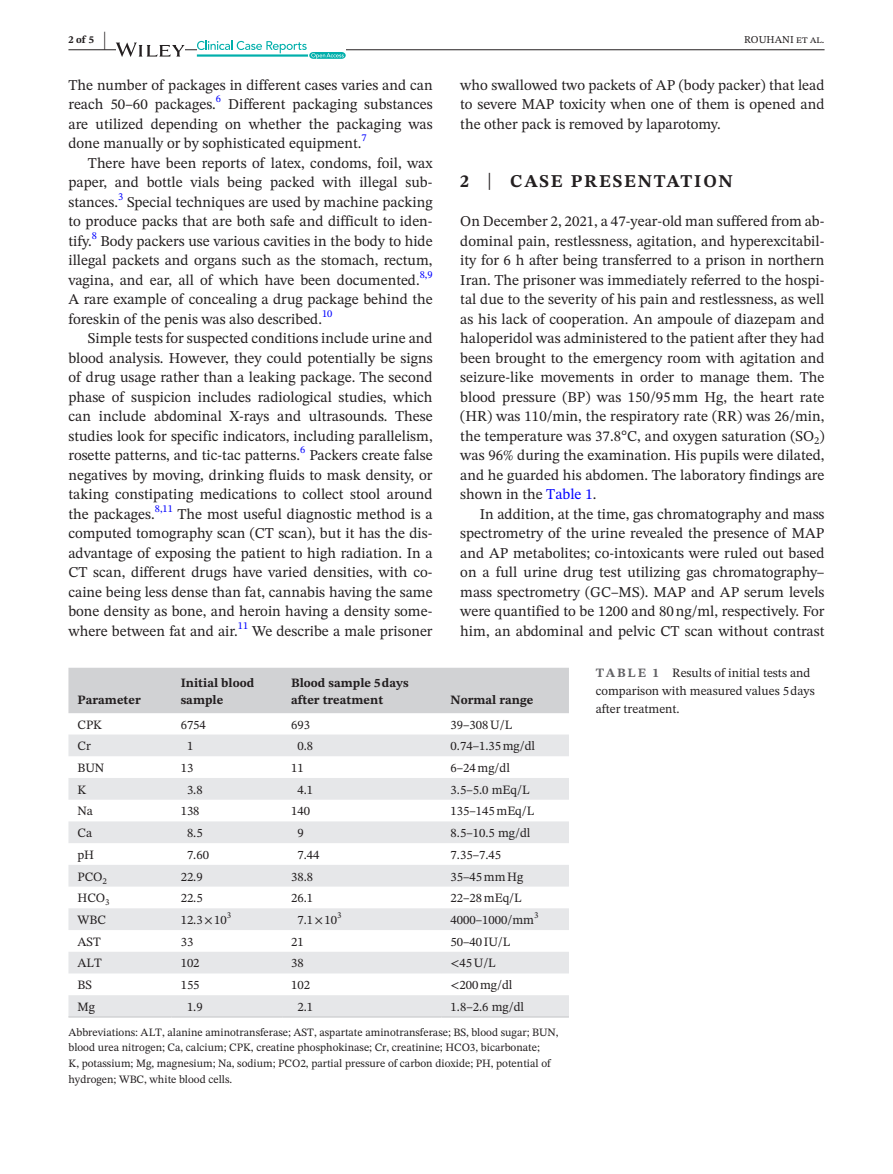
<style>
.page{position:relative;width:893px;height:1174px;background:#fff}
.page>*{position:absolute;margin:0;border:0;box-sizing:border-box;transform-origin:0 0}
.t1{font:700 18px "STIX Two Text";letter-spacing:.1em;color:#231f20}
.t2{font:15px/19.5px "STIX Two Text";color:#231f20;text-align:justify}
.t3{font:12.75px/18px "STIX Two Text";color:#231f20}
.t4{font:700 12.75px/17.2px "STIX Two Text";color:#231f20}
.t5{font:11.25px/15.8px "STIX Two Text";color:#231f20}
.t6{font:10.5px "STIX Two Text";color:#00f}
.t7{font:10.5px "STIX Two Text";color:#231f20}
.t8{font:700 10.5px "STIX Two Text";color:#231f20}
.t9{font:8.85px "STIX Two Text";color:#231f20}
.s1{font-size:21px}
.s2{font-weight:400;font-size:23.7px}
.s3{color:#00f}
.s4{font-family:"STIX"}
.s5{font-weight:700;color:#636366}
</style>
<div class="page">
<hr style="left:68px;top:49px;width:756px;height:1px;background:#231f20">
<svg style="left:116px;top:43px;width:69px;height:14px"></svg>
<svg style="left:197px;top:41px;width:149px;height:18px"></svg>
<div style="left:68px;top:667px;width:501px;height:46px;background:#d1d2d4"></div>
<svg style="left:68px;top:734px;width:501px;height:282px;fill:#e6e7e9"></svg>
<hr style="left:68px;top:1016px;width:104px;height:1px;background:#d1d2d4">
<hr style="left:172px;top:1016px;width:110px;height:1px;background:#d1d2d4">
<hr style="left:282px;top:1016px;width:160px;height:1px;background:#d1d2d4">
<hr style="left:442px;top:1016px;width:127px;height:1px;background:#d1d2d4">
<p class="t8" style="left:68px;top:32px;width:39px">2 of 5 <span class="s1">|</span></p>
<p class="t7" style="left:744px;top:32px;width:82px">ROUHANI et al.</p>
<p class="t2" style="left:68px;top:75px;width:366px">The number of packages in different cases varies and can reach 50–60 packages.</p>
<p class="t2" style="left:460px;top:75px;width:366px">who swallowed two packets of AP (body packer) that lead to severe MAP toxicity when one of them is opened and the other pack is removed by laparotomy.</p>
<p class="t6" style="left:216px;top:91px;width:7px">6</p>
<p class="t2" style="left:68px;top:94px;width:366px;text-indent:160px">Different packaging substances are utilized depending on whether the packaging was done manually or by sophisticated equipment.</p>
<p class="t6" style="left:362px;top:130px;width:7px">7</p>
<p class="t2" style="left:68px;top:153px;width:366px;text-indent:20px">There have been reports of latex, condoms, foil, wax paper, and bottle vials being packed with illegal sub&shy;stances.</p>
<p class="t1" style="left:460px;top:168px;width:274px">2 <span class="s2">|</span> CASE PRESENTATION</p>
<p class="t2" style="left:460px;top:211px;width:366px">On December 2, 2021, a 47-year-old man suffered from ab&shy;dominal pain, restlessness, agitation, and hyperexcitabil&shy;ity for 6 h after being transferred to a prison in northern Iran. The prisoner was immediately referred to the hospi&shy;tal due to the severity of his pain and restlessness, as well as his lack of cooperation. An ampoule of diazepam and haloperidol was administered to the patient after they had been brought to the emergency room with agitation and seizure-like movements in order to manage them. The blood pressure (BP) was 150/95mm Hg, the heart rate (HR) was 110/min, the respiratory rate (RR) was 26/min, the temperature was 37.8°C, and oxygen saturation (SO<sub>2</sub>) was 96% during the examination. His pupils were dilated, and he guarded his abdomen. The laboratory findings are shown in the <span class="s3">Table 1</span>.</p>
<p class="t2" style="left:460px;top:504px;width:366px;text-indent:20px">In addition, at the time, gas chromatography and mass spectrometry of the urine revealed the presence of MAP and AP metabolites; co-intoxicants were ruled out based on a full urine drug test utilizing gas chromatography– mass spectrometry (GC–MS). MAP and AP serum levels were quantified to be 1200 and 80ng/ml, respectively. For him, an abdominal and pelvic CT scan without contrast</p>
<p class="t6" style="left:118px;top:189px;width:7px">3</p>
<p class="t2" style="left:68px;top:192px;width:366px;text-indent:59px">Special techniques are used by machine packing to produce packs that are both safe and difficult to iden&shy;tify.</p>
<p class="t6" style="left:92px;top:228px;width:7px">8</p>
<p class="t2" style="left:68px;top:231px;width:366px;text-indent:32px">Body packers use various cavities in the body to hide illegal packets and organs such as the stomach, rectum, vagina, and ear, all of which have been documented.</p>
<p class="t6" style="left:420px;top:267px;width:14px">8,9</p>
<p class="t2" style="left:68px;top:289px;width:366px">A rare example of concealing a drug package behind the foreskin of the penis was also described.</p>
<p class="t6" style="left:322px;top:306px;width:12px">10</p>
<p class="t2" style="left:68px;top:328px;width:366px;text-indent:20px">Simple tests for suspected conditions include urine and blood analysis. However, they could potentially be signs of drug usage rather than a leaking package. The second phase of suspicion includes radiological studies, which can include abdominal X-rays and ultrasounds. These studies look for specific indicators, including parallelism, rosette patterns, and tic-tac patterns.</p>
<p class="t6" style="left:300px;top:442px;width:7px">6</p>
<p class="t2" style="left:68px;top:445px;width:366px;text-indent:241px">Packers create false negatives by moving, drinking fluids to mask density, or taking constipating medications to collect stool around the packages.</p>
<p class="t6" style="left:155px;top:501px;width:20px">8,11</p>
<p class="t2" style="left:68px;top:504px;width:366px;text-indent:109px">The most useful diagnostic method is a computed tomography scan (CT scan), but it has the dis&shy;advantage of exposing the patient to high radiation. In a CT scan, different drugs have varied densities, with co&shy;caine being less dense than fat, cannabis having the same bone density as bone, and heroin having a density some&shy;where between fat and air.</p>
<p class="t6" style="left:238px;top:618px;width:12px">11</p>
<p class="t2" style="left:252px;top:621px;width:182px">We describe a male prisoner</p>
<p class="t4" style="left:77px;top:691px;width:65px">Parameter</p>
<p class="t4" style="left:181px;top:674px;width:75px">Initial blood sample</p>
<p class="t4" style="left:291px;top:674px;width:119px">Blood sample 5days after treatment</p>
<p class="t4" style="left:451px;top:691px;width:84px">Normal range</p>
<p class="t3" style="left:77px;top:715px;width:26px">CPK</p>
<p class="t3" style="left:181px;top:715px;width:27px">6754</p>
<p class="t3" style="left:291px;top:715px;width:20px">693</p>
<p class="t3" style="left:451px;top:715px;width:63px">39–308U/L</p>
<p class="t3" style="left:77px;top:737px;width:15px">Cr</p>
<p class="t3" style="left:187px;top:737px;width:8px">1</p>
<p class="t3" style="left:297px;top:737px;width:17px">0.8</p>
<p class="t3" style="left:451px;top:737px;width:86px">0.74–1.35mg/dl</p>
<p class="t3" style="left:77px;top:758px;width:28px">BUN</p>
<p class="t3" style="left:181px;top:758px;width:14px">13</p>
<p class="t3" style="left:291px;top:758px;width:14px">11</p>
<p class="t3" style="left:451px;top:758px;width:61px">6–24mg/dl</p>
<p class="t3" style="left:77px;top:780px;width:10px">K</p>
<p class="t3" style="left:187px;top:780px;width:17px">3.8</p>
<p class="t3" style="left:297px;top:780px;width:17px">4.1</p>
<p class="t3" style="left:451px;top:780px;width:81px">3.5–5.0 mEq/L</p>
<p class="t3" style="left:77px;top:802px;width:17px">Na</p>
<p class="t3" style="left:181px;top:802px;width:20px">138</p>
<p class="t3" style="left:291px;top:802px;width:20px">140</p>
<p class="t3" style="left:451px;top:802px;width:85px">135–145mEq/L</p>
<p class="t3" style="left:77px;top:824px;width:16px">Ca</p>
<p class="t3" style="left:187px;top:824px;width:17px">8.5</p>
<p class="t3" style="left:297px;top:824px;width:8px">9</p>
<p class="t3" style="left:451px;top:824px;width:81px">8.5–10.5 mg/dl</p>
<p class="t3" style="left:77px;top:845px;width:18px">pH</p>
<p class="t3" style="left:187px;top:845px;width:24px">7.60</p>
<p class="t3" style="left:297px;top:845px;width:24px">7.44</p>
<p class="t3" style="left:451px;top:845px;width:52px">7.35–7.45</p>
<p class="t3" style="left:77px;top:867px;width:31px">PCO<sub>2</sub></p>
<p class="t3" style="left:181px;top:867px;width:24px">22.9</p>
<p class="t3" style="left:291px;top:867px;width:24px">38.8</p>
<p class="t3" style="left:451px;top:867px;width:74px">35–45mmHg</p>
<p class="t3" style="left:77px;top:889px;width:34px">HCO<sub>3</sub></p>
<p class="t3" style="left:181px;top:889px;width:24px">22.5</p>
<p class="t3" style="left:291px;top:889px;width:24px">26.1</p>
<p class="t3" style="left:451px;top:889px;width:73px">22–28mEq/L</p>
<p class="t3" style="left:77px;top:910px;width:30px">WBC</p>
<p class="t3" style="left:181px;top:910px;width:52px">12.3<span class="s4">×</span>10<sup>3</sup></p>
<p class="t3" style="left:297px;top:910px;width:41px">7.1<span class="s4">×</span>10</p>
<p class="t9" style="left:337px;top:909px;width:6px">3</p>
<p class="t3" style="left:451px;top:910px;width:85px">4000–1000/mm</p>
<p class="t9" style="left:534px;top:909px;width:6px">3</p>
<p class="t3" style="left:77px;top:932px;width:25px">AST</p>
<p class="t3" style="left:181px;top:932px;width:14px">33</p>
<p class="t3" style="left:291px;top:932px;width:14px">21</p>
<p class="t3" style="left:451px;top:932px;width:61px">50–40 IU/L</p>
<p class="t3" style="left:77px;top:954px;width:26px">ALT</p>
<p class="t3" style="left:181px;top:954px;width:20px">102</p>
<p class="t3" style="left:291px;top:954px;width:14px">38</p>
<p class="t3" style="left:451px;top:954px;width:47px">&lt;45U/L</p>
<p class="t3" style="left:77px;top:976px;width:16px">BS</p>
<p class="t3" style="left:181px;top:976px;width:20px">155</p>
<p class="t3" style="left:291px;top:976px;width:20px">102</p>
<p class="t3" style="left:451px;top:976px;width:63px">&lt;200mg/dl</p>
<p class="t3" style="left:77px;top:997px;width:19px">Mg</p>
<p class="t3" style="left:187px;top:997px;width:17px">1.9</p>
<p class="t3" style="left:297px;top:997px;width:17px">2.1</p>
<p class="t3" style="left:451px;top:997px;width:75px">1.8–2.6 mg/dl</p>
<p class="t5" style="left:68px;top:1024px;width:492px">Abbreviations: ALT, alanine aminotransferase; AST, aspartate aminotransferase; BS, blood sugar; BUN, blood urea nitrogen; Ca, calcium; CPK, creatine phosphokinase; Cr, creatinine; HCO3, bicarbonate;<br>K, potassium; Mg, magnesium; Na, sodium; PCO2, partial pressure of carbon dioxide; PH, potential of hydrogen; WBC, white blood cells.</p>
<p class="t3" style="left:596px;top:664px;width:221px"><span class="s5">TABLE 1</span> Results of initial tests and comparison with measured values 5days after treatment.</p>
</div>
